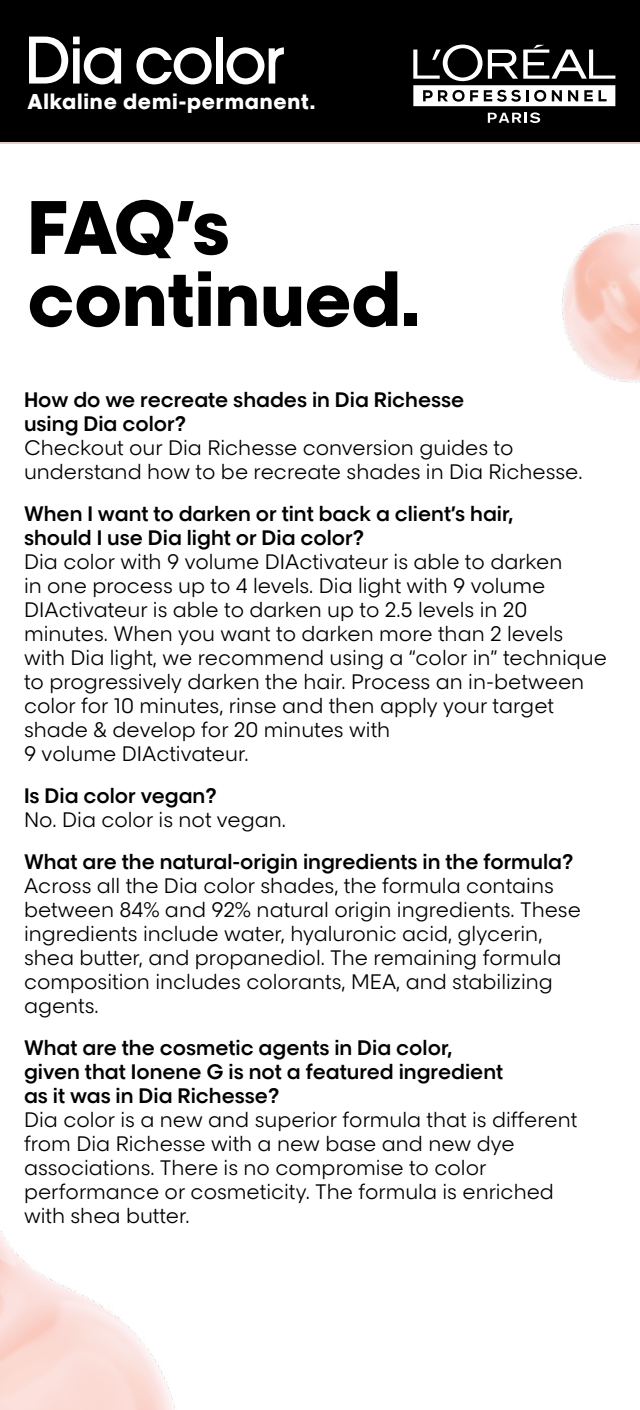
<style>
.page{position:relative;width:640px;height:1410px;background:#fff}
.page>*{position:absolute;margin:0;border:0;box-sizing:border-box;transform-origin:0 0}
.t1{font:72px/72px "LOREAL PRO 5 Bold";color:#000}
.t2{font:20.4px "LOREAL PRO 5 Bold";letter-spacing:.04em;color:#fff}
.t3{font:20px/24px "LOREAL PRO 2 Book";color:#000}
.t4{font:700 20px/24px "LOREAL PRO 4 Semi";color:#000}
</style>
<div class="page">
<div style="left:0;top:0;width:640px;height:143px;background:#000"></div>
<svg style="left:29px;top:37px;width:92px;height:47px"></svg>
<svg style="left:136px;top:47px;width:76px;height:37px"></svg>
<div style="left:216px;top:37px;width:6px;height:47px;background:#fff"></div>
<svg style="left:227px;top:47px;width:57px;height:37px"></svg>
<hr style="left:0;top:142px;width:640px;height:2px;background:#e5cdc8">
<svg style="left:488px;top:112px;width:52px;height:11px"></svg>
<svg style="left:413px;top:45px;width:202px;height:61px"></svg>
<img style="left:562px;top:224px;width:78px;height:159px">
<p class="t2" style="left:27px;top:86px;width:289px">Alkaline demi-permanent.</p>
<h1 class="t1" style="left:28px;top:187px;width:394px">FAQ’s continued.</h1>
<p class="t4" style="left:24px;top:386px;width:442px">How do we recreate shades in Dia Richesse using Dia color?</p>
<p class="t3" style="left:24px;top:434px;width:560px">Checkout our Dia Richesse conversion guides to understand how to be recreate shades in Dia Richesse.</p>
<p class="t4" style="left:24px;top:500px;width:491px">When I want to darken or tint back a client’s hair, should I use Dia light or Dia color?</p>
<p class="t3" style="left:24px;top:548px;width:584px">Dia color with 9 volume DIActivateur is able to darken<br>in one process up to 4 levels. Dia light with 9 volume DIActivateur is able to darken up to 2.5 levels in 20 minutes. When you want to darken more than 2 levels with Dia light, we recommend using a “color in” technique to progressively darken the hair. Process an in-between color for 10 minutes, rinse and then apply your target shade &amp; develop for 20 minutes with<br>9 volume DIActivateur.</p>
<p class="t4" style="left:24px;top:782px;width:194px">Is Dia color vegan?</p>
<p class="t3" style="left:24px;top:806px;width:264px">No. Dia color is not vegan.</p>
<p class="t4" style="left:24px;top:848px;width:551px">What are the natural-origin ingredients in the formula?</p>
<p class="t3" style="left:24px;top:872px;width:559px">Across all the Dia color shades, the formula contains between 84% and 92% natural origin ingredients. These ingredients include water, hyaluronic acid, glycerin, shea butter, and propanediol. The remaining formula composition includes colorants, MEA, and stabilizing agents.</p>
<p class="t4" style="left:24px;top:1034px;width:481px">What are the cosmetic agents in Dia color, given that Ionene G is not a featured ingredient as it was in Dia Richesse?</p>
<p class="t3" style="left:24px;top:1106px;width:555px">Dia color is a new and superior formula that is different from Dia Richesse with a new base and new dye associations. There is no compromise to color performance or cosmeticity. The formula is enriched with shea butter.</p>
</div>
